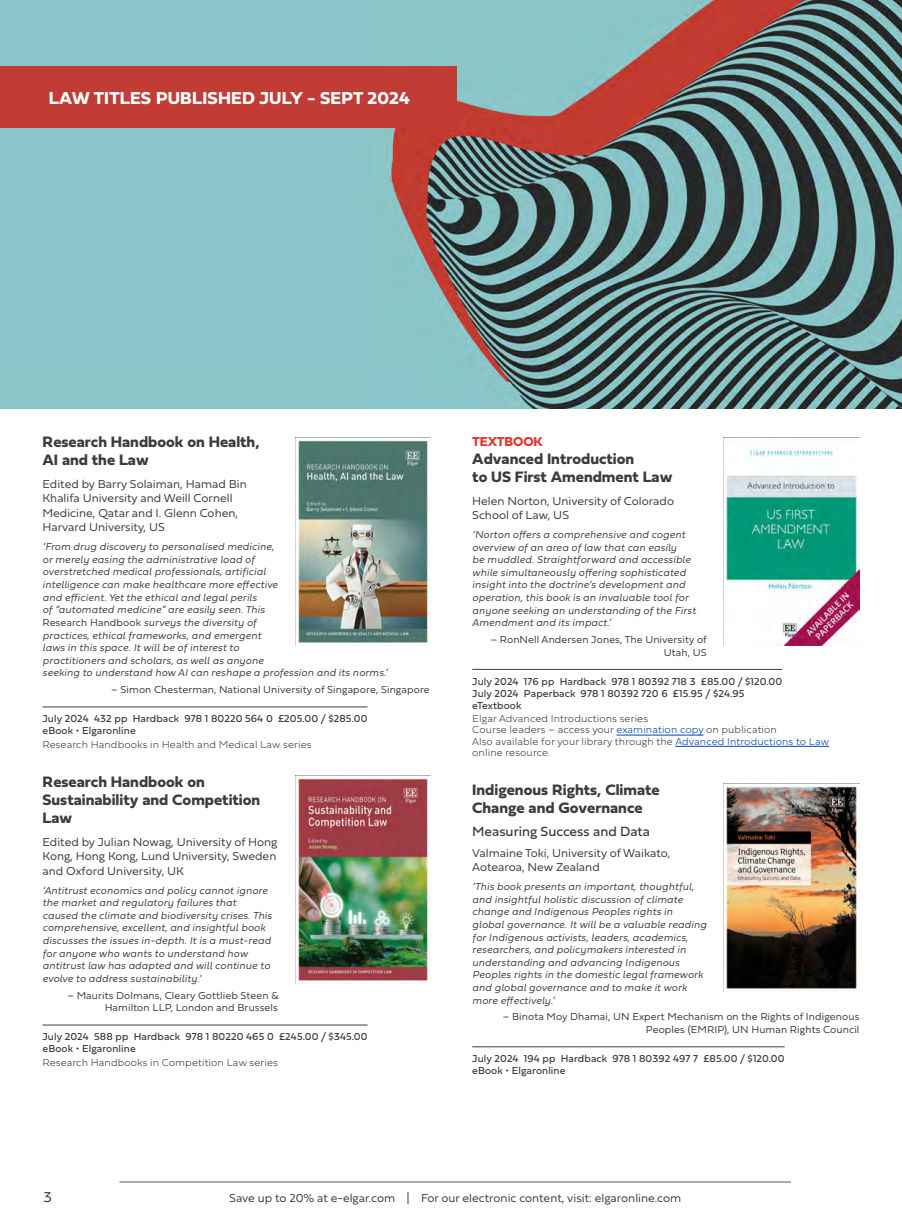
<style>
.page{position:relative;width:902px;height:1225px;background:#fff}
.page>*{position:absolute;margin:0;border:0;box-sizing:border-box;transform-origin:0 0}
.t1{font:700 18px "Fieldwork Hum";letter-spacing:.01em;color:#fff}
.t2{font:700 15.75px/18px "Fieldwork Hum";color:#3c3c3b}
.t3{font:15px "Fieldwork Hum Light";color:#3c3c3b}
.t4{font:13.8px "Fieldwork Hum";color:#3c3c3b}
.t5{font:700 13.5px "Fieldwork Hum";letter-spacing:-.01em;color:#e03730}
.t6{font:12px/14.4px "Fieldwork Hum Light";color:#3c3c3b}
.t7{font:italic 300 10.5px/12.6px "Fieldwork";letter-spacing:.01em;color:#3c3c3b}
.t8{font:10.5px/12px "Fieldwork Hum";letter-spacing:.01em;color:#3c3c3b}
.t9{font:10.5px/12.6px "Fieldwork Hum Light";letter-spacing:.01em;color:#3c3c3b;text-align:right}
.t10{font:100 10.5px/11.2px "Fieldwork Hum";letter-spacing:.01em;color:#3c3c3b}
.s1{font-family:"Fieldwork Hum Light";font-weight:400;font-style:normal}
.s2{color:#0047a9}
.s3{font-size:18px}
</style>
<div class="page">
<hr style="left:119px;top:1181px;width:672px;height:1px;background:#3c3c3b">
<hr style="left:472px;top:669px;width:310px;height:1px;background:#3c3c3b">
<hr style="left:616px;top:734px;width:87px;height:1px;background:#0047a9">
<hr style="left:675px;top:746px;width:154px;height:1px;background:#0047a9">
<hr style="left:472px;top:1046px;width:312px;height:1px;background:#3c3c3b">
<hr style="left:43px;top:706px;width:324px;height:1px;background:#3c3c3b">
<hr style="left:43px;top:1024px;width:324px;height:1px;background:#3c3c3b">
<img style="left:0;top:0;width:901px;height:408px">
<div style="left:0;top:66px;width:456px;height:62px;background:#c13c34"></div>
<img style="left:295px;top:437px;width:135px;height:208px">
<img style="left:723px;top:437px;width:136px;height:208px">
<img style="left:723px;top:783px;width:136px;height:208px">
<img style="left:295px;top:775px;width:135px;height:208px">
<h1 class="t1" style="left:49px;top:83px;width:362px">LAW TITLES PUBLISHED JULY - SEPT 2024</h1>
<h2 class="t2" style="left:43px;top:432px;width:218px">Research Handbook on Health,<br>AI and the Law</h2>
<p class="t6" style="left:43px;top:476px;width:206px">Edited by Barry Solaiman, Hamad Bin Khalifa University and Weill Cornell Medicine, Qatar and I. Glenn Cohen, Harvard University, US</p>
<p class="t7" style="left:43px;top:540px;width:346px">‘From drug discovery to personalised medicine,<br>or merely easing the administrative load of<br>overstretched medical professionals, artificial<br>intelligence can make healthcare more effective<br>and efficient. Yet the ethical and legal perils<br>of “automated medicine” are easily seen. This<br><span class="s1">Research Handbook</span> surveys the diversity of<br>practices, ethical frameworks, and emergent<br>laws in this space. It will be of interest to<br>practitioners and scholars, as well as anyone<br>seeking to understand how AI can reshape a profession and its norms.’</p>
<p class="t9" style="left:111px;top:683px;width:320px">– Simon Chesterman, National University of Singapore, Singapore</p>
<p class="t8" style="left:43px;top:712px;width:326px">July 2024 432 pp Hardback 978 1 80220 564 0 £205.00 / $285.00 eBook • Elgaronline</p>
<p class="t10" style="left:43px;top:738px;width:270px">Research Handbooks in Health and Medical Law series</p>
<h2 class="t2" style="left:43px;top:772px;width:219px">Research Handbook on<br>Sustainability and Competition<br>Law</h2>
<p class="t6" style="left:43px;top:834px;width:236px;text-align:justify">Edited by Julian Nowag, University of Hong Kong, Hong Kong, Lund University, Sweden and Oxford University, UK</p>
<p class="t7" style="left:43px;top:883px;width:231px">‘Antitrust economics and policy cannot ignore the market and regulatory failures that caused the climate and biodiversity crises. This comprehensive, excellent, and insightful book discusses the issues in-depth. It is a must-read for anyone who wants to understand how antitrust law has adapted and will continue to evolve to address sustainability.’</p>
<p class="t9" style="left:67px;top:988px;width:212px">– Maurits Dolmans, Cleary Gottlieb Steen &amp;<br>Hamilton LLP, London and Brussels</p>
<p class="t8" style="left:43px;top:1030px;width:326px">July 2024 588 pp Hardback 978 1 80220 465 0 £245.00 / $345.00 eBook • Elgaronline</p>
<p class="t10" style="left:43px;top:1056px;width:237px">Research Handbooks in Competition Law series</p>
<p class="t5" style="left:472px;top:430px;width:72px">TEXTBOOK</p>
<h2 class="t2" style="left:472px;top:449px;width:201px">Advanced Introduction<br>to US First Amendment Law</h2>
<p class="t6" style="left:472px;top:493px;width:203px">Helen Norton, University of Colorado<br>School of Law, US</p>
<p class="t7" style="left:472px;top:527px;width:225px">‘Norton offers a comprehensive and cogent overview of an area of law that can easily<br>be muddled. Straightforward and accessible while simultaneously offering sophisticated insight into the doctrine’s development and operation, this book is an invaluable tool for anyone seeking an understanding of the First Amendment and its impact.’</p>
<p class="t9" style="left:490px;top:632px;width:218px">– RonNell Andersen Jones, The University of<br>Utah, US</p>
<p class="t8" style="left:472px;top:674px;width:311px">July 2024 176 pp Hardback 978 1 80392 718 3 £85.00 / $120.00<br>July 2024 Paperback 978 1 80392 720 6 £15.95 / $24.95 eTextbook</p>
<p class="t10" style="left:472px;top:712px;width:358px">Elgar Advanced Introductions series<br>Course leaders – access your <span class="s2">examination copy</span> on publication<br>Also available for your library through the <span class="s2">Advanced Introductions to Law </span>online resource.</p>
<h2 class="t2" style="left:472px;top:780px;width:189px">Indigenous Rights, Climate<br>Change and Governance</h2>
<h3 class="t4" style="left:472px;top:820px;width:179px">Measuring Success and Data</h3>
<p class="t6" style="left:472px;top:845px;width:199px">Valmaine Toki, University of Waikato,<br>Aotearoa, New Zealand</p>
<p class="t7" style="left:472px;top:880px;width:236px">‘This book presents an important, thoughtful, and insightful holistic discussion of climate change and Indigenous Peoples rights in global governance. It will be a valuable reading for Indigenous activists, leaders, academics, researchers, and policymakers interested in understanding and advancing Indigenous Peoples rights in the domestic legal framework and global governance and to make it work more effectively.’</p>
<p class="t9" style="left:502px;top:1010px;width:358px">– Binota Moy Dhamai, UN Expert Mechanism on the Rights of Indigenous<br>Peoples (EMRIP), UN Human Rights Council</p>
<p class="t8" style="left:472px;top:1052px;width:314px">July 2024 194 pp Hardback 978 1 80392 497 7 £85.00 / $120.00 eBook • Elgaronline</p>
<h3 class="t3" style="left:44px;top:1184px;width:10px">3</h3>
<p class="t6" style="left:229px;top:1190px;width:453px">Save up to 20% at e-elgar.com <span class="s3">I</span> For our electronic content, visit: elgaronline.com</p>
</div>
